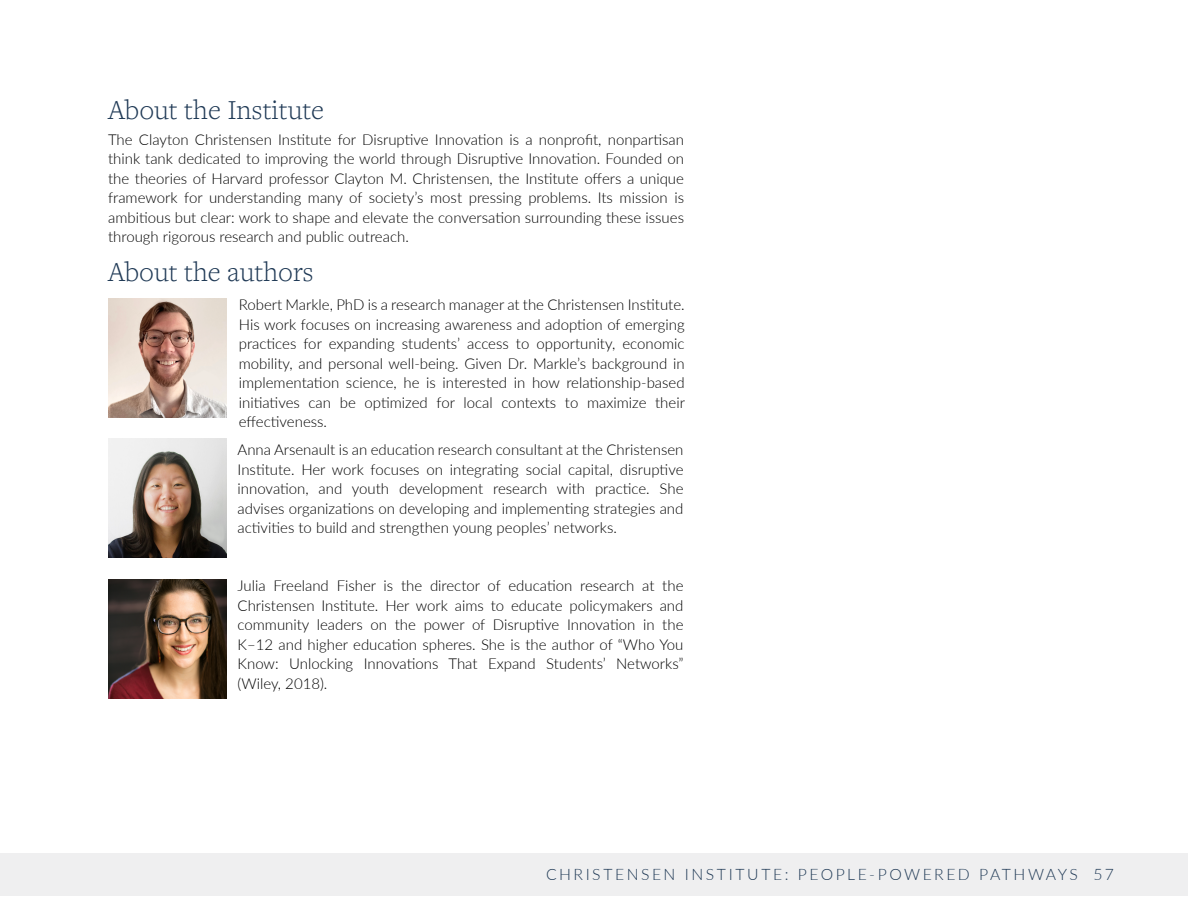
<style>
.page{position:relative;width:1188px;height:918px;background:#fff}
.page>*{position:absolute;margin:0;border:0;box-sizing:border-box;transform-origin:0 0}
.t1{font:300 28.5px "Freight Text Pro";color:#203a56}
.t2{font:300 15.75px "Lato";letter-spacing:.16em;color:#203a56}
.t3{font:300 15px/19.5px "Lato";color:#000;text-align:justify}
</style>
<div class="page">
<img style="left:108px;top:299px;width:119px;height:118px">
<img style="left:108px;top:439px;width:119px;height:119px">
<img style="left:108px;top:579px;width:119px;height:119px">
<div style="left:0;top:853px;width:1188px;height:43px;background:#efeff0"></div>
<h1 class="t1" style="left:108px;top:91px;width:217px">About the Institute</h1>
<p class="t3" style="left:108px;top:129px;width:577px">The Clayton Christensen Institute for Disruptive Innovation is a nonprofit, nonpartisan think tank dedicated to improving the world through Disruptive Innovation. Founded on the theories of Harvard professor Clayton M. Christensen, the Institute offers a unique framework for understanding many of society’s most pressing problems. Its mission is ambitious but clear: work to shape and elevate the conversation surrounding these issues through rigorous research and public outreach.</p>
<h1 class="t1" style="left:108px;top:253px;width:207px">About the authors</h1>
<p class="t3" style="left:239px;top:295px;width:448px">Robert Markle, PhD is a research manager at the Christensen Institute.<br>His work focuses on increasing awareness and adoption of emerging practices for expanding students’ access to opportunity, economic mobility, and personal well-being. Given Dr. Markle’s background in implementation science, he is interested in how relationship-based initiatives can be optimized for local contexts to maximize their effectiveness.</p>
<p class="t3" style="left:238px;top:440px;width:447px">Anna Arsenault is an education research consultant at the Christensen Institute. Her work focuses on integrating social capital, disruptive innovation, and youth development research with practice. She advises organizations on developing and implementing strategies and activities to build and strengthen young peoples’ networks.</p>
<p class="t3" style="left:238px;top:576px;width:448px">Julia Freeland Fisher is the director of education research at the Christensen Institute. Her work aims to educate policymakers and community leaders on the power of Disruptive Innovation in the K–12 and higher education spheres. She is the author of “Who You Know: Unlocking Innovations That Expand Students’ Networks” (Wiley, 2018).</p>
<p class="t2" style="left:546px;top:864px;width:569px">CHRISTENSEN INSTITUTE: PEOPLE-POWERED PATHWAYS 57</p>
</div>
